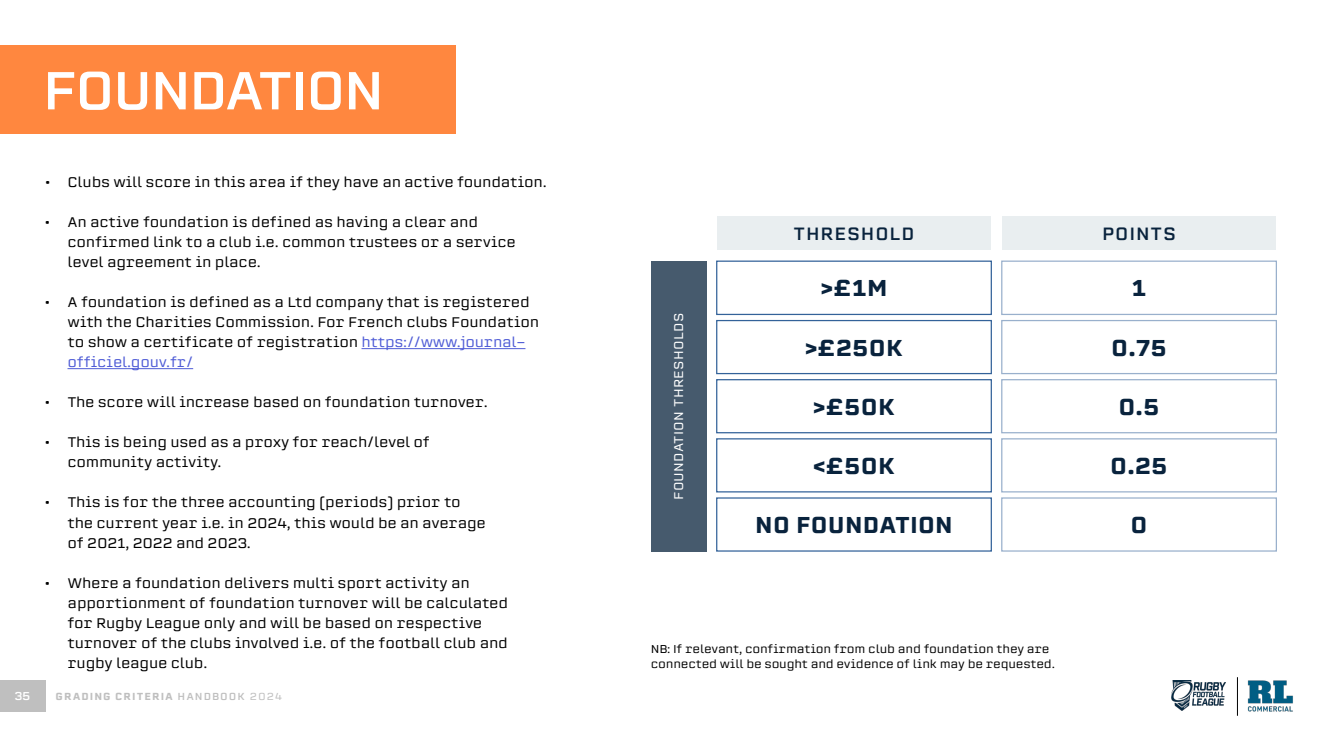
<style>
.page{position:relative;width:1322px;height:745px;background:#fff}
.page>*{position:absolute;margin:0;border:0;box-sizing:border-box;transform-origin:0 0}
.t1{font:52.5px "Erbaum";letter-spacing:-.04em;color:#fff}
.t2{font:500 22.5px "Erbaum";letter-spacing:.01em;color:#09233d}
.t3{font:17.5px "Erbaum";letter-spacing:.05em;color:#09233d}
.t4{font:13.75px/20px "Erbaum";letter-spacing:-.02em;color:#000}
.t5{font:12.5px "Erbaum";letter-spacing:.025em;color:#fff}
.t6{font:11.25px/15px "Erbaum";letter-spacing:-.02em;color:#000}
.t7{font:11.25px "Erbaum";color:#fff}
.t8{font:500 10px "Erbaum";letter-spacing:.1em;color:#bfbfbf}
.s1{color:#4f5cd6}
.s2{font-weight:400}
</style>
<div class="page">
<div style="left:0;top:45px;width:455px;height:89px;background:#ff873f"></div>
<div style="left:717px;top:216px;width:274px;height:34px;background:#e9eef0"></div>
<div style="left:1002px;top:216px;width:274px;height:34px;background:#e9eef0"></div>
<div style="left:716px;top:260px;width:276px;height:55px;border:1px solid #336299"></div>
<div style="left:716px;top:320px;width:276px;height:54px;border:1px solid #336299"></div>
<div style="left:716px;top:379px;width:276px;height:54px;border:1px solid #336299"></div>
<div style="left:716px;top:438px;width:276px;height:54px;border:1px solid #336299"></div>
<div style="left:1001px;top:260px;width:276px;height:55px;border:1px solid #99b0cc"></div>
<div style="left:1001px;top:320px;width:276px;height:54px;border:1px solid #99b0cc"></div>
<div style="left:1001px;top:379px;width:276px;height:54px;border:1px solid #99b0cc"></div>
<div style="left:1001px;top:438px;width:276px;height:54px;border:1px solid #99b0cc"></div>
<div style="left:1001px;top:497px;width:276px;height:54px;border:1px solid #99b0cc"></div>
<div style="left:651px;top:261px;width:55px;height:290px;background:#465a6d"></div>
<hr style="left:361px;top:348px;width:164px;height:1px;background:#4f5cd6">
<hr style="left:68px;top:368px;width:125px;height:1px;background:#4f5cd6">
<hr style="left:1237px;top:676px;width:1px;height:39px;background:#000">
<img style="left:1171px;top:680px;width:55px;height:30px">
<img style="left:1247px;top:680px;width:46px;height:32px">
<div style="left:0;top:679px;width:45px;height:32px;background:#bfbfbf"></div>
<h1 class="t1" style="left:43px;top:54px;width:343px">FOUNDATION</h1>
<p class="t4" style="left:45px;top:172px;width:503px">• Clubs will score in this area if they have an active foundation.</p>
<p class="t4" style="left:67px;top:212px;width:450px;text-indent:-22px">• An active foundation is defined as having a clear and confirmed link to a club i.e. common trustees or a service level agreement in place.</p>
<p class="t4" style="left:67px;top:292px;width:473px;text-indent:-22px">• A foundation is defined as a Ltd company that is registered with the Charities Commission. For French clubs Foundation to show a certificate of registration <span class="s1">https://www.journal&shy;officiel.gouv.fr/</span></p>
<p class="t4" style="left:45px;top:392px;width:444px">• The score will increase based on foundation turnover.</p>
<p class="t4" style="left:67px;top:432px;width:364px;text-indent:-22px">• This is being used as a proxy for reach/level of community activity.</p>
<p class="t4" style="left:67px;top:492px;width:420px;text-indent:-22px">• This is for the three accounting (periods) prior to the current year i.e. in 2024, this would be an average of 2021, 2022 and 2023.</p>
<p class="t4" style="left:67px;top:572px;width:442px;text-indent:-22px">• Where a foundation delivers multi sport activity an apportionment of foundation turnover will be calculated for Rugby League only and will be based on respective turnover of the clubs involved i.e. of the football club and rugby league club.</p>
<p class="t7" style="left:14px;top:687px;width:18px">35</p>
<p class="t8" style="left:56px;top:688px;width:228px">GRADING CRITERIA <span class="s2">HANDBOOK</span> <span class="s2">2024</span></p>
<p class="t3" style="left:793px;top:221px;width:123px">THRESHOLD</p>
<p class="t3" style="left:1102px;top:221px;width:75px">POINTS</p>
<h2 class="t2" style="left:820px;top:272px;width:68px">&gt;£1M</h2>
<h2 class="t2" style="left:1131px;top:272px;width:16px">1</h2>
<p class="t5" style="left:670px;top:500px;width:189px;rotate:-90deg">FOUNDATION THRESHOLDS</p>
<h2 class="t2" style="left:804px;top:331px;width:100px">&gt;£250K</h2>
<h2 class="t2" style="left:813px;top:390px;width:84px">&gt;£50K</h2>
<h2 class="t2" style="left:813px;top:449px;width:84px">&lt;£50K</h2>
<h2 class="t2" style="left:1111px;top:331px;width:57px">0.75</h2>
<h2 class="t2" style="left:1118px;top:390px;width:43px">0.5</h2>
<h2 class="t2" style="left:1110px;top:449px;width:59px">0.25</h2>
<h2 class="t2" style="left:755px;top:508px;width:199px">NO FOUNDATION</h2>
<h2 class="t2" style="left:1130px;top:508px;width:18px">0</h2>
<p class="t6" style="left:651px;top:640px;width:406px">NB: If relevant, confirmation from club and foundation they are connected will be sought and evidence of link may be requested.</p>
</div>
